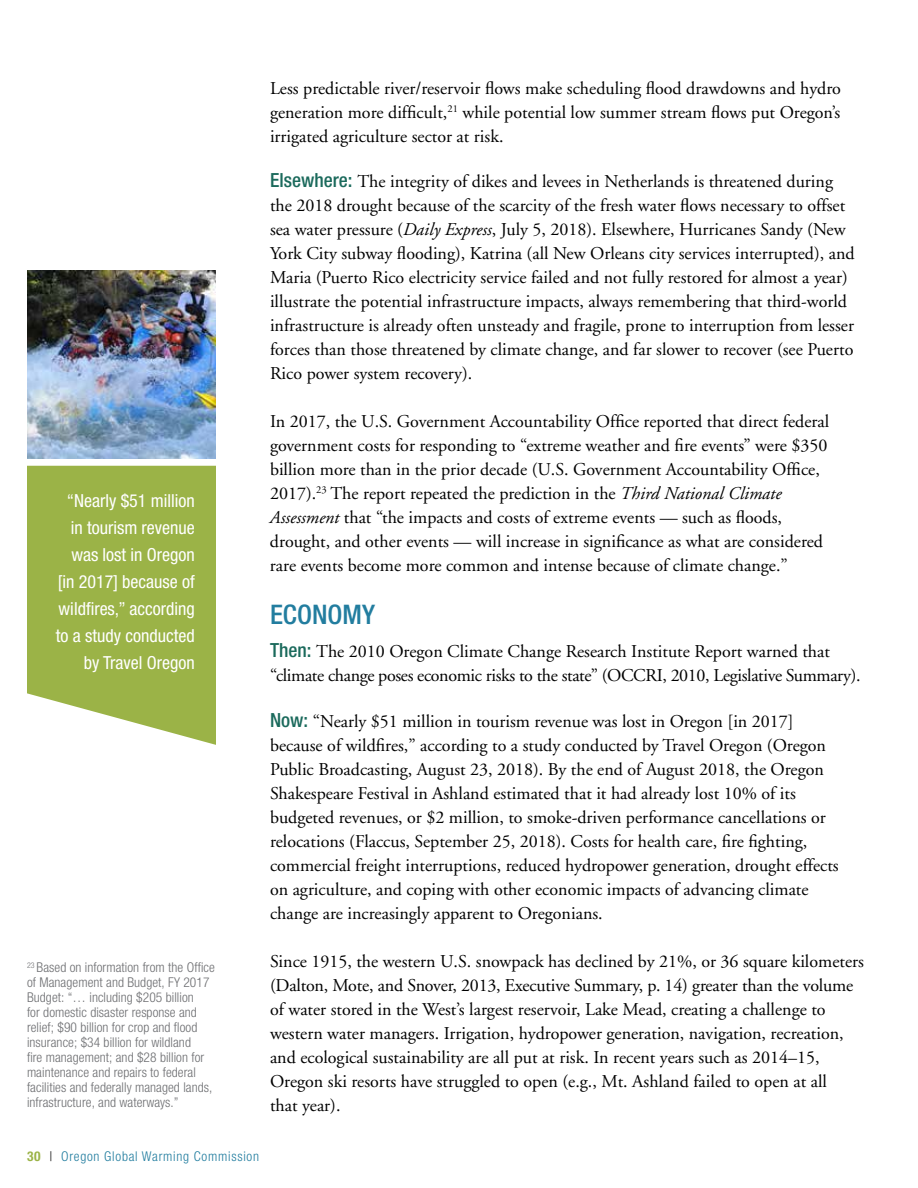
<style>
.page{position:relative;width:918px;height:1188px;background:#fff}
.page>*{position:absolute;margin:0;border:0;box-sizing:border-box;transform-origin:0 0}
.t1{font:500 condensed 27px "Helvetica Neue LT Pro";color:#227d9f}
.t2{font:18px/24px "Adobe Garamond";color:#000}
.t3{font:18px/24px "Adobe Garamond";letter-spacing:-.02em;color:#000}
.t4{font:condensed 18px/27px "Helvetica Neue LT Pro";color:#fff;text-align:right}
.t5{font:300 condensed 13.5px/15px "Helvetica Neue LT Pro";letter-spacing:.005em;color:#6d6e71}
.t6{font:300 condensed 13.5px "Helvetica Neue LT Pro";letter-spacing:.055em;color:#227d9f}
.s1{font-family:"Helvetica Neue LT Pro";font-weight:500;font-stretch:condensed;font-size:19.5px;color:#1b6a5c}
.s2{font-style:italic}
.s3{font-weight:700;color:#9bb347}
.s4{color:#000}
</style>
<div class="page">
<svg style="left:27px;top:466px;width:189px;height:279px;background:#a4ba58"></svg>
<img style="left:27px;top:270px;width:189px;height:189px">
<p class="t4" style="left:56px;top:487px;width:141px">“Nearly $51 million in tourism revenue was lost in Oregon [in 2017] because of wildfires,” according to a study conducted by Travel Oregon</p>
<p class="t5" style="left:27px;top:960px;width:189px"><sup>23</sup> Based on information from the Office of Management and Budget, FY 2017<br>Budget: “… including $205 billion<br>for domestic disaster response and relief; $90 billion for crop and flood insurance; $34 billion for wildland<br>fire management; and $28 billion for maintenance and repairs to federal facilities and federally managed lands, infrastructure, and waterways.”</p>
<p class="t2" style="left:270px;top:77px;width:573px;text-align:justify">Less predictable river/reservoir flows make scheduling flood drawdowns and hydro generation more difficult,<sup>21</sup> while potential low summer stream flows put Oregon’s irrigated agriculture sector at risk.</p>
<p class="t2" style="left:270px;top:170px;width:586px"><span class="s1">Elsewhere:</span> The integrity of dikes and levees in Netherlands is threatened during the 2018 drought because of the scarcity of the fresh water flows necessary to offset sea water pressure (<span class="s2">Daily Express</span>, July 5, 2018). Elsewhere, Hurricanes Sandy (New York City subway flooding), Katrina (all New Orleans city services interrupted), and Maria (Puerto Rico electricity service failed and not fully restored for almost a year) illustrate the potential infrastructure impacts, always remembering that third-world infrastructure is already often unsteady and fragile, prone to interruption from lesser forces than those threatened by climate change, and far slower to recover (see Puerto Rico power system recovery).</p>
<p class="t2" style="left:270px;top:410px;width:561px">In 2017, the U.S. Government Accountability Office reported that direct federal government costs for responding to “extreme weather and fire events” were $350 billion more than in the prior decade (U.S. Government Accountability Office, 2017).<sup>23</sup> The report repeated the prediction in the <span class="s2">Third National Climate Assessment</span> that “the impacts and costs of extreme events — such as floods, drought, and other events — will increase in significance as what are considered rare events become more common and intense because of climate change.”</p>
<h1 class="t1" style="left:270px;top:598px;width:107px">ECONOMY</h1>
<p class="t3" style="left:270px;top:639px;width:592px"><span class="s1">Then:</span> The 2010 Oregon Climate Change Research Institute Report warned that “climate change poses economic risks to the state” (OCCRI, 2010, Legislative Summary).</p>
<p class="t2" style="left:270px;top:710px;width:570px"><span class="s1">Now:</span> “Nearly $51 million in tourism revenue was lost in Oregon [in 2017] because of wildfires,” according to a study conducted by Travel Oregon (Oregon Public Broadcasting, August 23, 2018). By the end of August 2018, the Oregon Shakespeare Festival in Ashland estimated that it had already lost 10% of its budgeted revenues, or $2 million, to smoke-driven performance cancellations or relocations (Flaccus, September 25, 2018). Costs for health care, fire fighting, commercial freight interruptions, reduced hydropower generation, drought effects on agriculture, and coping with other economic impacts of advancing climate change are increasingly apparent to Oregonians.</p>
<p class="t2" style="left:270px;top:950px;width:595px">Since 1915, the western U.S. snowpack has declined by 21%, or 36 square kilometers (Dalton, Mote, and Snover, 2013, Executive Summary, p. 14) greater than the volume of water stored in the West’s largest reservoir, Lake Mead, creating a challenge to western water managers. Irrigation, hydropower generation, navigation, recreation, and ecological sustainability are all put at risk. In recent years such as 2014–15, Oregon ski resorts have struggled to open (e.g., Mt. Ashland failed to open at all<br>that year).</p>
<p class="t6" style="left:27px;top:1149px;width:234px"><span class="s3">30</span> <span class="s4">|</span> Oregon Global Warming Commission</p>
</div>
